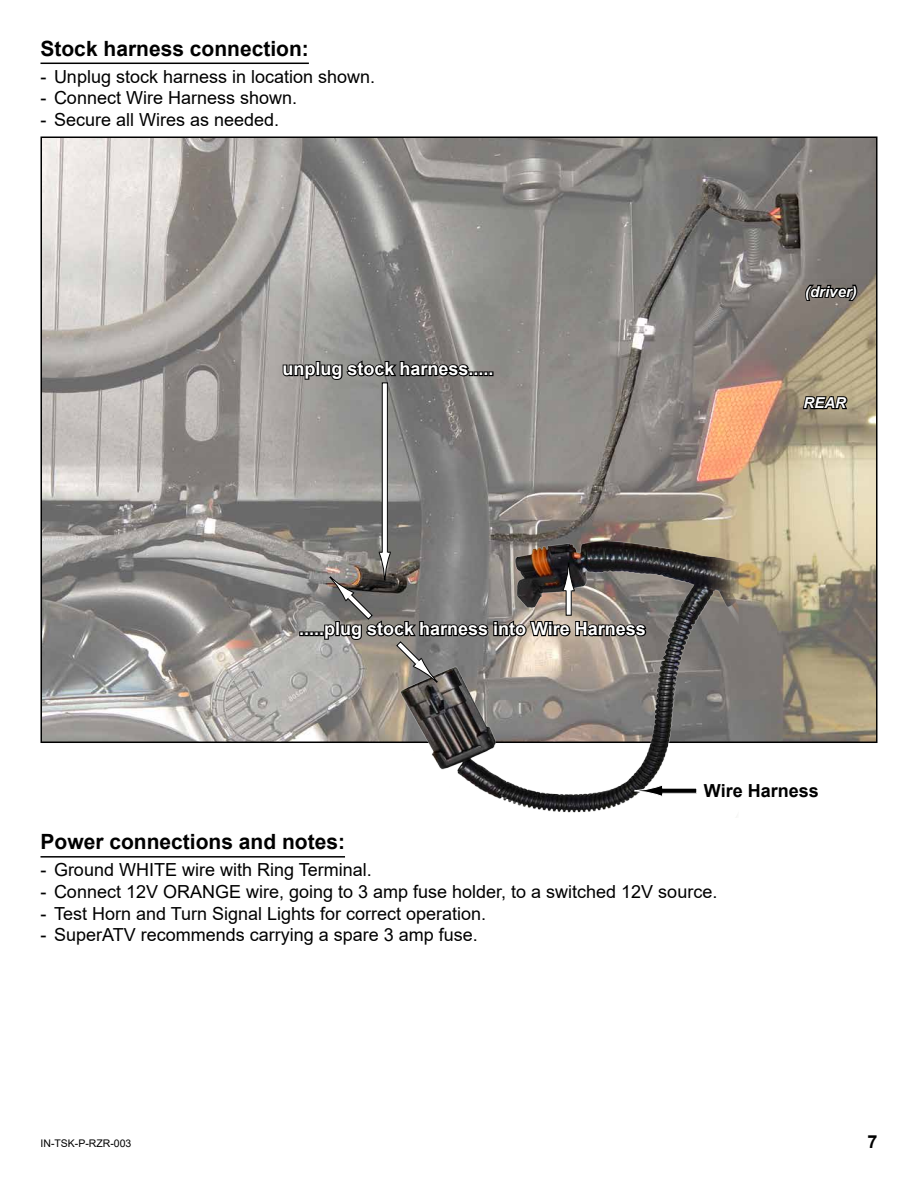
<style>
.page{position:relative;width:918px;height:1188px;background:#fff}
.page>*{position:absolute;margin:0;border:0;box-sizing:border-box;transform-origin:0 0}
.t1{font:700 21px "Arial";color:#000}
.t2{font:18px "Arial";color:#000}
.t3{font:700 18px "Arial";color:#fff}
.t4{font:700 18px "Arial";color:#000}
.t5{font:italic 700 15px "Arial";color:#fff}
.t6{font:10.5px "Arial";color:#000}
</style>
<div class="page">
<img style="left:43px;top:139px;width:832px;height:601px">
<svg style="left:803px;top:283px;width:56px;height:19px"></svg>
<svg style="left:801px;top:393px;width:48px;height:18px"></svg>
<svg style="left:40px;top:62px;width:269px;height:2px"></svg>
<svg style="left:282px;top:356px;width:211px;height:26px;background:#5a5957"></svg>
<div style="left:382px;top:383px;width:5px;height:170px;background:#fff"></div>
<div style="left:382px;top:383px;width:6px;height:170px;border:1px solid #000"></div>
<img style="left:392px;top:538px;width:347px;height:275px">
<svg style="left:701px;top:778px;width:38px;height:25px"></svg>
<div style="left:662px;top:788px;width:35px;height:5px;background:#000"></div>
<div style="left:662px;top:788px;width:35px;height:6px;border:1px solid #fff"></div>
<svg style="left:634px;top:784px;width:29px;height:13px"></svg>
<svg style="left:40px;top:856px;width:305px;height:2px"></svg>
<svg style="left:299px;top:551px;width:349px;height:133px;background:#827c77"></svg>
<p class="t1" style="left:40px;top:34px;width:270px">Stock harness connection:</p>
<p class="t2" style="left:40px;top:64px;width:336px">- Unplug stock harness in location shown.</p>
<p class="t2" style="left:40px;top:86px;width:258px">- Connect Wire Harness shown.</p>
<p class="t2" style="left:40px;top:107px;width:240px">- Secure all Wires as needed.</p>
<p class="t3" style="left:283px;top:356px;width:213px">unplug stock harness.....</p>
<p class="t5" style="left:805px;top:281px;width:53px">(driver)</p>
<p class="t5" style="left:804px;top:393px;width:44px">REAR</p>
<p class="t3" style="left:299px;top:616px;width:348px">.....plug stock harness into Wire Harness</p>
<p class="t4" style="left:704px;top:778px;width:116px">Wire Harness</p>
<p class="t1" style="left:40px;top:827px;width:306px">Power connections and notes:</p>
<p class="t2" style="left:40px;top:858px;width:333px">- Ground WHITE wire with Ring Terminal.</p>
<p class="t2" style="left:40px;top:879px;width:678px">- Connect 12V ORANGE wire, going to 3 amp fuse holder, to a switched 12V source.</p>
<p class="t2" style="left:40px;top:901px;width:447px">- Test Horn and Turn Signal Lights for correct operation.</p>
<p class="t2" style="left:40px;top:922px;width:439px">- SuperATV recommends carrying a spare 3 amp fuse.</p>
<p class="t6" style="left:40px;top:1136px;width:93px">IN-TSK-P-RZR-003</p>
<p class="t4" style="left:867px;top:1128px;width:12px">7</p>
</div>
